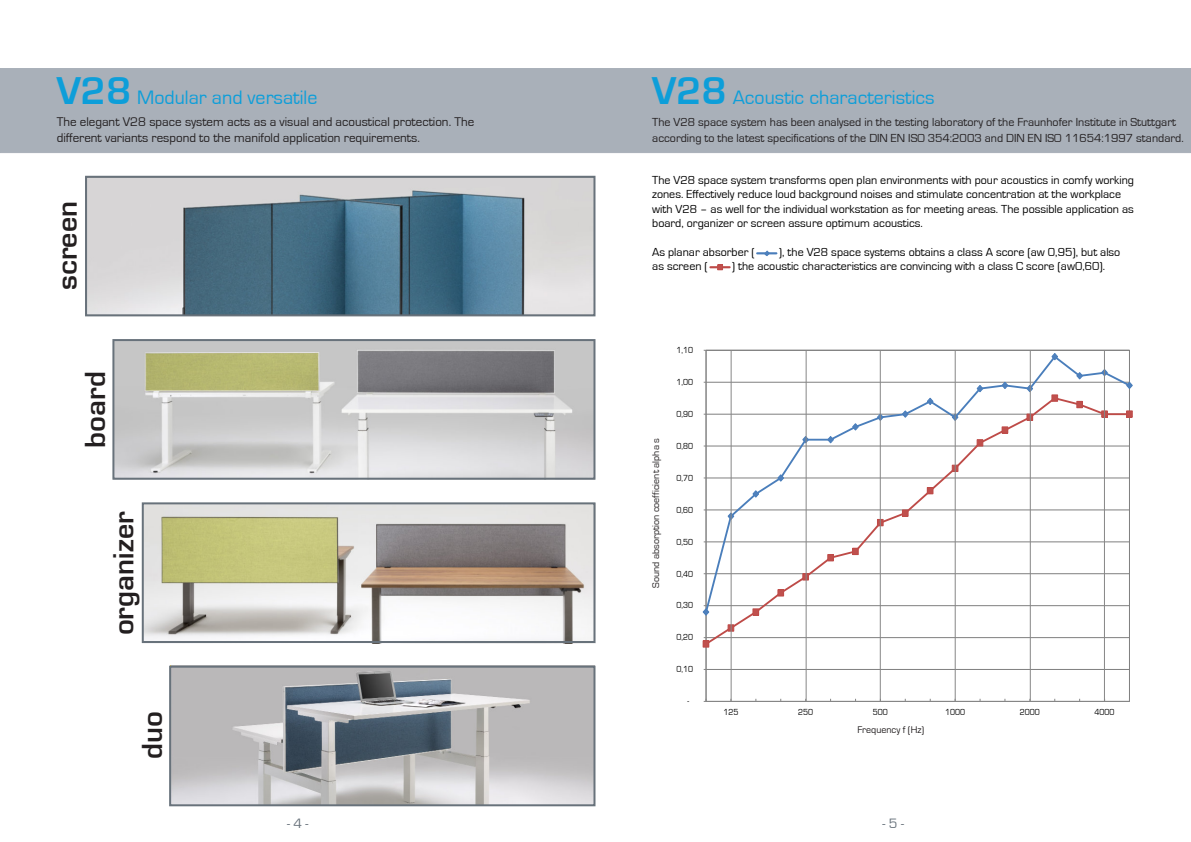
<style>
.page{position:relative;width:1191px;height:842px;background:#fff}
.page>*{position:absolute;margin:0;border:0;box-sizing:border-box;transform-origin:0 0}
.t1{font:30px "Eurostile CCS Bold";color:#231f20}
.t2{font:20px "Eurostile";color:#0d9ed9}
.t3{font:14px "Eurostile";color:#68727b}
.t4{font:13px/15.6px "Eurostile";color:#231f20}
.t5{font:12px/14.4px "Eurostile";color:#000}
.t6{font:12px/15.6px "Eurostile";color:#231f20}
.t7{font:10px "Eurostile";color:#231f20}
.t8{font:9.1px "Eurostile";color:#000;scale:.89 1}
.s1{font-family:"Eurostile CCS Bold";font-size:40px}
</style>
<div class="page">
<div style="left:0;top:68px;width:1191px;height:85px;background:#a9b0b9"></div>
<img style="left:88px;top:179px;width:504px;height:134px">
<img style="left:172px;top:669px;width:420px;height:134px">
<img style="left:115px;top:342px;width:477px;height:135px">
<img style="left:145px;top:505px;width:447px;height:135px">
<div style="left:85px;top:176px;width:510px;height:140px;border:2px solid #68727b"></div>
<div style="left:112px;top:339px;width:483px;height:141px;border:2px solid #68727b"></div>
<div style="left:142px;top:502px;width:453px;height:141px;border:2px solid #68727b"></div>
<div style="left:169px;top:666px;width:426px;height:140px;border:2px solid #68727b"></div>
<hr style="left:706px;top:669px;width:423px;height:1px;background:#7f7f7f">
<hr style="left:705px;top:350px;width:1px;height:351px;background:#868686">
<hr style="left:706px;top:701px;width:423px;height:1px;background:#868686">
<svg style="left:706px;top:354px;width:424px;height:42px"></svg>
<svg style="left:702px;top:605px;width:4px;height:11px"></svg>
<svg style="left:976px;top:384px;width:7px;height:9px"></svg>
<svg style="left:1001px;top:381px;width:7px;height:8px"></svg>
<svg style="left:1026px;top:384px;width:7px;height:9px"></svg>
<svg style="left:1051px;top:353px;width:7px;height:8px"></svg>
<svg style="left:1076px;top:372px;width:7px;height:8px"></svg>
<svg style="left:1100px;top:368px;width:8px;height:9px"></svg>
<svg style="left:1125px;top:381px;width:8px;height:8px"></svg>
<svg style="left:706px;top:396px;width:424px;height:250px"></svg>
<svg style="left:703px;top:637px;width:6px;height:8px"></svg>
<div style="left:703px;top:640px;width:6px;height:7px;border:1px solid #be4b48"></div>
<svg style="left:728px;top:624px;width:6px;height:7px"></svg>
<div style="left:752px;top:608px;width:7px;height:7px;border:1px solid #be4b48"></div>
<div style="left:777px;top:589px;width:7px;height:7px;border:1px solid #be4b48"></div>
<div style="left:802px;top:573px;width:6px;height:7px;border:1px solid #be4b48"></div>
<div style="left:827px;top:554px;width:6px;height:7px;border:1px solid #be4b48"></div>
<div style="left:852px;top:548px;width:6px;height:7px;background:#c0504d"></div>
<div style="left:877px;top:519px;width:6px;height:7px;background:#b45b58"></div>
<div style="left:877px;top:519px;width:6px;height:7px;border:1px solid #be4b48"></div>
<div style="left:902px;top:510px;width:6px;height:7px;border:1px solid #be4b48"></div>
<div style="left:927px;top:487px;width:6px;height:7px;background:#c0504d"></div>
<svg style="left:952px;top:465px;width:6px;height:7px"></svg>
<div style="left:976px;top:439px;width:7px;height:7px;background:#c0504d;border:1px solid #be4b48"></div>
<div style="left:1001px;top:427px;width:7px;height:6px;border:1px solid #be4b48"></div>
<div style="left:1026px;top:414px;width:7px;height:7px;border:1px solid #be4b48"></div>
<div style="left:1051px;top:395px;width:7px;height:7px;background:#c0504d;border:1px solid #be4b48"></div>
<div style="left:1076px;top:401px;width:6px;height:7px;background:#c0504d"></div>
<div style="left:1076px;top:401px;width:6px;height:7px;border:1px solid #be4b48"></div>
<div style="left:1101px;top:411px;width:6px;height:7px;border:1px solid #be4b48"></div>
<div style="left:1126px;top:411px;width:6px;height:7px;border:1px solid #be4b48"></div>
<hr style="left:730px;top:350px;width:1px;height:352px;background:#878787">
<hr style="left:954px;top:350px;width:1px;height:352px;background:#878787">
<hr style="left:1030px;top:350px;width:1px;height:352px;background:#878787">
<hr style="left:1104px;top:350px;width:1px;height:352px;background:#878787">
<hr style="left:805px;top:350px;width:1px;height:352px;background:#878787">
<hr style="left:880px;top:350px;width:1px;height:352px;background:#878787">
<svg style="left:710px;top:264px;width:19px;height:6px"></svg>
<svg style="left:757px;top:250px;width:19px;height:6px"></svg>
<h2 class="t2" style="left:57px;top:91px;width:262px"><span class="s1">V28</span> Modular and versatile</h2>
<p class="t4" style="left:57px;top:115px;width:419px">The elegant V28 space system acts as a visual and acoustical protection. The different variants respond to the manifold application requirements.</p>
<h1 class="t1" style="left:57px;top:290px;width:91px;rotate:-90deg">screen</h1>
<h1 class="t1" style="left:85px;top:448px;width:78px;rotate:-90deg">board</h1>
<h1 class="t1" style="left:113px;top:635px;width:126px;rotate:-90deg">organizer</h1>
<h1 class="t1" style="left:142px;top:759px;width:49px;rotate:-90deg">duo</h1>
<h2 class="t2" style="left:652px;top:91px;width:284px"><span class="s1">V28</span> Acoustic characteristics</h2>
<p class="t6" style="left:652px;top:116px;width:533px">The V28 space system has been analysed in the testing laboratory of the Fraunhofer Institute in Stuttgart according to the latest specifications of the DIN EN ISO 354:2003 and DIN EN ISO 11654:1997 standard.</p>
<p class="t5" style="left:652px;top:174px;width:483px">The V28 space system transforms open plan environments with pour acoustics in comfy working zones. Effectively reduce loud background noises and stimulate concentration at the workplace with V28 – as well for the individual workstation as for meeting areas. The possible application as board, organizer or screen assure optimum acoustics.</p>
<p class="t5" style="left:652px;top:246px;width:104px">As planar absorber (</p>
<p class="t5" style="left:779px;top:246px;width:343px">), the V28 space systems obtains a class A score (aw 0,95), but also</p>
<p class="t5" style="left:652px;top:260px;width:57px">as screen (</p>
<p class="t5" style="left:732px;top:260px;width:375px">) the acoustic characteristics are convincing with a class C score (aw0,60).</p>
<p class="t8" style="left:676px;top:347px;width:20px">1,10</p>
<p class="t8" style="left:676px;top:379px;width:20px">1,00</p>
<p class="t7" style="left:652px;top:588px;width:151px;rotate:-90deg">Sound absorption coefficient alpha s</p>
<p class="t8" style="left:676px;top:411px;width:20px">0,90</p>
<p class="t8" style="left:676px;top:443px;width:20px">0,80</p>
<p class="t8" style="left:676px;top:475px;width:20px">0,70</p>
<p class="t8" style="left:676px;top:507px;width:20px">0,60</p>
<p class="t8" style="left:676px;top:538px;width:20px">0,50</p>
<p class="t8" style="left:676px;top:570px;width:20px">0,40</p>
<p class="t8" style="left:676px;top:602px;width:20px">0,30</p>
<p class="t8" style="left:676px;top:634px;width:20px">0,20</p>
<p class="t8" style="left:676px;top:666px;width:20px">0,10</p>
<p class="t8" style="left:687px;top:698px;width:3px">-</p>
<p class="t8" style="left:723px;top:708px;width:18px">125</p>
<p class="t8" style="left:798px;top:708px;width:18px">250</p>
<p class="t8" style="left:873px;top:708px;width:18px">500</p>
<p class="t8" style="left:945px;top:708px;width:24px">1000</p>
<p class="t8" style="left:1020px;top:708px;width:24px">2000</p>
<p class="t8" style="left:1094px;top:708px;width:24px">4000</p>
<p class="t7" style="left:857px;top:726px;width:68px">Frequency f (Hz)</p>
<p class="t3" style="left:287px;top:818px;width:23px">-4-</p>
<p class="t3" style="left:882px;top:818px;width:23px">-5-</p>
</div>
